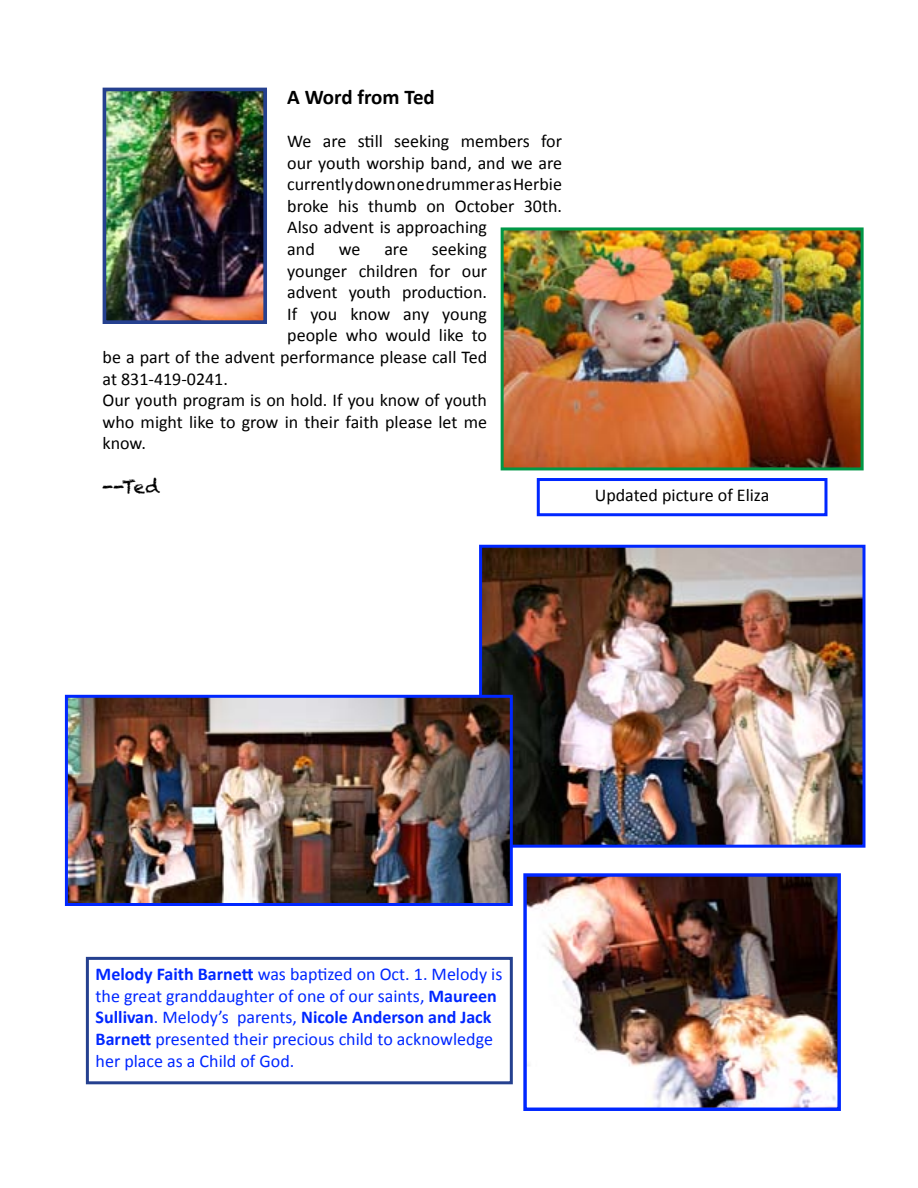
<style>
.page{position:relative;width:918px;height:1188px;background:#fff}
.page>*{position:absolute;margin:0;border:0;box-sizing:border-box;transform-origin:0 0}
.t1{font:700 21px "Calibri";letter-spacing:-.005em;color:#000}
.t2{font:18px/21.6px "Calibri";color:#000}
.t3{font:18px/21.6px "Calibri";color:#0027ff}
.t4{font:18px "Chalkduster";color:#000}
.s1{font-weight:700}
</style>
<div class="page">
<img style="left:108px;top:93px;width:154px;height:226px">
<div style="left:103px;top:88px;width:164px;height:236px;border:4px solid #25408f"></div>
<div style="left:86px;top:957px;width:427px;height:127px;border:3px solid #25408f"></div>
<img style="left:527px;top:877px;width:310px;height:230px">
<div style="left:523px;top:873px;width:318px;height:238px;border:3px solid #0027ff"></div>
<img style="left:483px;top:549px;width:379px;height:295px">
<div style="left:479px;top:545px;width:387px;height:303px;border:3px solid #0027ff"></div>
<img style="left:69px;top:699px;width:440px;height:203px">
<div style="left:65px;top:695px;width:448px;height:211px;border:3px solid #0027ff"></div>
<img style="left:505px;top:231px;width:355px;height:235px">
<div style="left:501px;top:227px;width:363px;height:243px;border:3px solid #009746"></div>
<div style="left:537px;top:478px;width:290px;height:38px;border:3px solid #0027ff"></div>
<p class="t1" style="left:287px;top:84px;width:149px">A Word from Ted</p>
<p class="t2" style="left:287px;top:129px;width:276px">We are still seeking members for our youth worship band, and we are currently down one drummer as Herbie broke his thumb on October 30th.<br>Also advent is approaching<br>and</p>
<p class="t2" style="left:339px;top:237px;width:23px">we</p>
<p class="t2" style="left:384px;top:237px;width:25px">are</p>
<p class="t2" style="left:432px;top:237px;width:57px">seeking</p>
<p class="t2" style="left:287px;top:259px;width:201px">younger children for our</p>
<p class="t2" style="left:287px;top:281px;width:201px">advent youth production.</p>
<p class="t2" style="left:287px;top:302px;width:201px">If you know any young</p>
<p class="t2" style="left:287px;top:324px;width:201px">people who would like to</p>
<p class="t2" style="left:103px;top:345px;width:386px">be a part of the advent performance please call Ted</p>
<p class="t2" style="left:103px;top:367px;width:127px">at 831-419-0241.</p>
<p class="t2" style="left:103px;top:389px;width:386px">Our youth program is on hold. If you know of youth</p>
<p class="t2" style="left:103px;top:410px;width:386px">who might like to grow in their faith please let me</p>
<p class="t2" style="left:103px;top:432px;width:45px">know.</p>
<p class="t4" style="left:103px;top:476px;width:58px">--Ted</p>
<p class="t2" style="left:595px;top:484px;width:176px">Updated picture of Eliza</p>
<p class="t3" style="left:96px;top:963px;width:408px"><span class="s1">Melody Faith Barnett</span> was baptized on Oct. 1. Melody is the great granddaughter of one of our saints, <span class="s1">Maureen Sullivan</span>. Melody’s parents, <span class="s1">Nicole Anderson and Jack Barnett</span> presented their precious child to acknowledge her place as a Child of God.</p>
</div>
